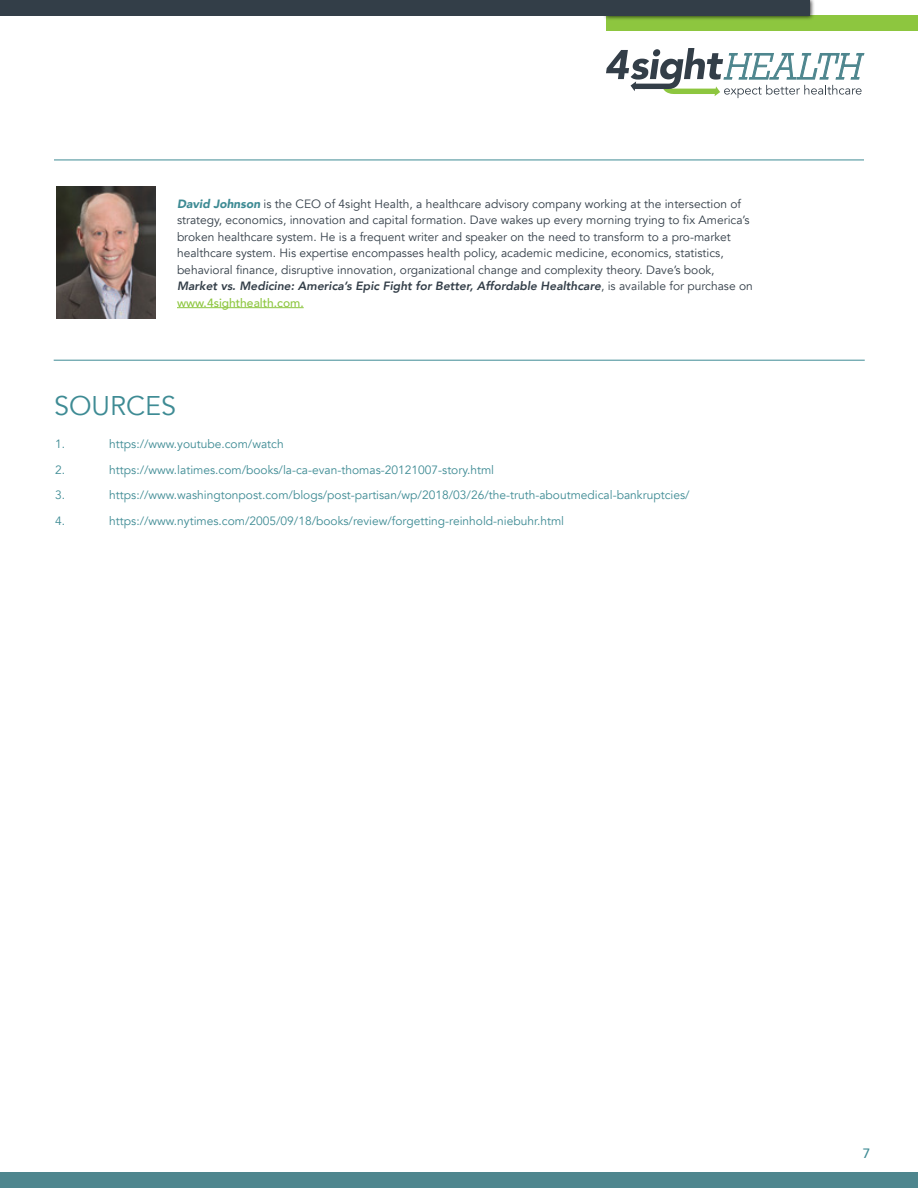
<style>
.page{position:relative;width:918px;height:1188px;background:#fff}
.page>*{position:absolute;margin:0;border:0;box-sizing:border-box;transform-origin:0 0}
.t1{font:27px "Avenir";color:#3e8b94}
.t2{font:500 13.5px "Avenir";color:#3e8b94}
.t3{font:12px/16.5px "Avenir";color:#333e48}
.t4{font:12px "Avenir";color:#3e8b94}
.s1{font-weight:900;font-style:italic;color:#3e8b94}
.s2{font-weight:800;font-style:italic}
.s3{font-weight:500;color:#8dc63f}
</style>
<div class="page">
<div style="left:0;top:1172px;width:918px;height:16px;background:#4e868e"></div>
<svg style="left:606px;top:48px;width:258px;height:50px"></svg>
<div style="left:606px;top:16px;width:312px;height:15px;background:#8dc63f"></div>
<div style="left:604px;top:0;width:211px;height:21px;background:#000;opacity:.75"></div>
<div style="left:0;top:0;width:810px;height:16px;background:#333e48"></div>
<hr style="left:54px;top:160px;width:810px;height:1px;background:#3e8b94">
<hr style="left:54px;top:360px;width:811px;height:1px;background:#3e8b94">
<hr style="left:177px;top:307px;width:127px;height:1px;background:#8dc63f">
<img style="left:56px;top:187px;width:100px;height:132px">
<p class="t3" style="left:177px;top:196px;width:577px"><span class="s1">David Johnson</span> is the CEO of 4sight Health, a healthcare advisory company working at the intersection of strategy, economics, innovation and capital formation. Dave wakes up every morning trying to fix America’s broken healthcare system. He is a frequent writer and speaker on the need to transform to a pro-market healthcare system. His expertise encompasses health policy, academic medicine, economics, statistics, behavioral finance, disruptive innovation, organizational change and complexity theory. Dave’s book, <span class="s2">Market vs. Medicine: America’s Epic Fight for Better, Affordable Healthcare</span>, is available for purchase on <span class="s3">www.4sighthealth.com.</span></p>
<h1 class="t1" style="left:54px;top:390px;width:124px">SOURCES</h1>
<p class="t4" style="left:55px;top:437px;width:12px">1.</p>
<p class="t4" style="left:109px;top:437px;width:176px">https://www.youtube.com/watch</p>
<p class="t4" style="left:55px;top:462px;width:12px">2.</p>
<p class="t4" style="left:109px;top:462px;width:386px">https://www.latimes.com/books/la-ca-evan-thomas-20121007-story.html</p>
<p class="t4" style="left:55px;top:488px;width:12px">3.</p>
<p class="t4" style="left:109px;top:488px;width:582px">https://www.washingtonpost.com/blogs/post-partisan/wp/2018/03/26/the-truth-aboutmedical-bankruptcies/</p>
<p class="t4" style="left:55px;top:513px;width:12px">4.</p>
<p class="t4" style="left:109px;top:513px;width:456px">https://www.nytimes.com/2005/09/18/books/review/forgetting-reinhold-niebuhr.html</p>
<p class="t2" style="left:863px;top:1142px;width:9px">7</p>
</div>
